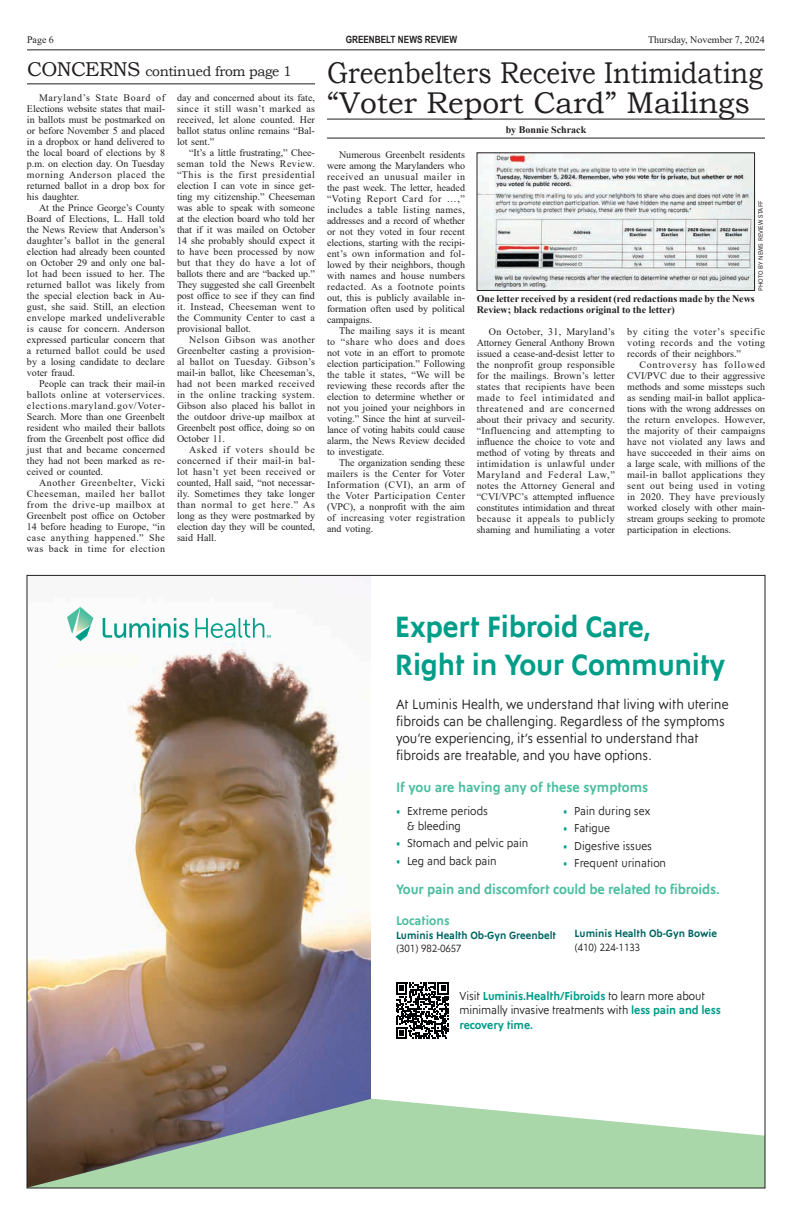
<style>
.page{position:relative;width:792px;height:1224px;background:#fff}
.page>*{position:absolute;margin:0;border:0;box-sizing:border-box;transform-origin:0 0}
.t1{font:30px/30px "Bookman Old Style";color:#231f20;scale:.88 1}
.t2{font:700 29.8px/38.1px "Ysans Pro";letter-spacing:-.01em;color:#009d89;scale:.94 1}
.t3{font:13.9px "Bookman Old Style";letter-spacing:-.03em;color:#231f20}
.t4{font:13.8px/17px "Ysans Std";color:#231f20;scale:.94 1}
.t5{font:700 13.8px "Ysans Std";letter-spacing:-.01em;color:#4cbea0;scale:.94 1}
.t6{font:700 12.8px "Ysans Std";color:#4cbea0;scale:.94 1}
.t7{font:11.7px/14.9px "Ysans Std";color:#231f20;scale:.94 1}
.t8{font:700 10.6px "Ysans Std";color:#006663;scale:.94 1}
.t9{font:10.6px "Ysans Std";color:#231f20;scale:.94 1}
.t10{font:10px/11px "Times New Roman";color:#231f20;text-align:justify}
.t11{font:700 10px/11px "Times New Roman";color:#231f20}
.t12{font:700 10px "Arial Narrow";color:#231f20}
.t13{font:6px "Adelle Sans";color:#231f20}
.s1{font-size:20px}
.s2{color:#009d89}
.s3{font-weight:700;color:#009d89}
</style>
<div class="page">
<hr style="left:27px;top:49px;width:738px;height:1px;background:#231f20">
<img style="left:28px;top:577px;width:344px;height:522px">
<svg style="left:28px;top:1099px;width:736px;height:87px;background:#a1ba9d"></svg>
<svg style="left:396px;top:983px;width:53px;height:56px"></svg>
<svg style="left:67px;top:607px;width:204px;height:34px"></svg>
<hr style="left:27px;top:83px;width:288px;height:1px;background:#231f20">
<hr style="left:327px;top:119px;width:438px;height:1px;background:#231f20">
<hr style="left:327px;top:138px;width:438px;height:1px;background:#231f20">
<img style="left:479px;top:155px;width:274px;height:134px">
<div style="left:477px;top:153px;width:278px;height:138px;border:1px solid #231f20"></div>
<p class="t10" style="left:27px;top:34px;width:28px">Page 6</p>
<p class="t12" style="left:346px;top:32px;width:113px">GREENBELT NEWS REVIEW</p>
<p class="t10" style="left:648px;top:34px;width:118px">Thursday, November 7, 2024</p>
<h3 class="t3" style="left:27px;top:62px;width:266px"><span class="s1">CONCERNS</span> continued from page 1</h3>
<p class="t10" style="left:27px;top:91px;width:140px;text-indent:12px">Maryland’s State Board of Elections website states that mail&shy;in ballots must be postmarked on or before November 5 and placed in a dropbox or hand delivered to the local board of elections by 8 p.m. on election day. On Tuesday morning Anderson placed the returned ballot in a drop box for his daughter.</p>
<p class="t10" style="left:27px;top:201px;width:140px;text-indent:12px">At the Prince George’s County Board of Elections, L. Hall told the News Review that Anderson’s daughter’s ballot in the general election had already been counted on October 29 and only one bal&shy;lot had been issued to her. The returned ballot was likely from the special election back in Au&shy;gust, she said. Still, an election envelope marked undeliverable is cause for concern. Anderson expressed particular concern that a returned ballot could be used by a losing candidate to declare voter fraud.</p>
<p class="t10" style="left:27px;top:377px;width:140px;text-indent:12px">People can track their mail-in ballots online at voterservices. elections.maryland.gov/Voter-Search. More than one Greenbelt resident who mailed their ballots from the Greenbelt post office did just that and became concerned they had not been marked as re&shy;ceived or counted.</p>
<p class="t10" style="left:27px;top:476px;width:140px;text-indent:12px">Another Greenbelter, Vicki Cheeseman, mailed her ballot from the drive-up mailbox at Greenbelt post office on October 14 before heading to Europe, “in case anything happened.” She was back in time for election</p>
<p class="t10" style="left:177px;top:91px;width:140px">day and concerned about its fate, since it still wasn’t marked as received, let alone counted. Her ballot status online remains “Bal&shy;lot sent.”</p>
<p class="t10" style="left:177px;top:146px;width:140px;text-indent:12px">“It’s a little frustrating,” Chee&shy;seman told the News Review. “This is the first presidential election I can vote in since get&shy;ting my citizenship.” Cheeseman was able to speak with someone at the election board who told her that if it was mailed on October 14 she probably should expect it to have been processed by now but that they do have a lot of ballots there and are “backed up.” They suggested she call Greenbelt post office to see if they can find it. Instead, Cheeseman went to the Community Center to cast a provisional ballot.</p>
<p class="t10" style="left:177px;top:333px;width:140px;text-indent:12px">Nelson Gibson was another Greenbelter casting a provision&shy;al ballot on Tuesday. Gibson’s mail-in ballot, like Cheeseman’s, had not been marked received in the online tracking system.<br>Gibson also placed his ballot in the outdoor drive-up mailbox at Greenbelt post office, doing so on October 11.</p>
<p class="t10" style="left:177px;top:443px;width:140px;text-indent:12px">Asked if voters should be concerned if their mail-in bal&shy;lot hasn’t yet been received or counted, Hall said, “not necessar&shy;ily. Sometimes they take longer than normal to get here.” As long as they were postmarked by election day they will be counted, said Hall.</p>
<h1 class="t1" style="left:327px;top:58px;width:496px">Greenbelters Receive Intimidating “Voter Report Card” Mailings</h1>
<p class="t11" style="left:506px;top:124px;width:82px">by Bonnie Schrack</p>
<p class="t10" style="left:327px;top:149px;width:140px;text-indent:12px">Numerous Greenbelt residents were among the Marylanders who received an unusual mailer in the past week. The letter, headed “Voting Report Card for …,” includes a table listing names, addresses and a record of whether or not they voted in four recent elections, starting with the recipi&shy;ent’s own information and fol&shy;lowed by their neighbors, though with names and house numbers redacted. As a footnote points out, this is publicly available in&shy;formation often used by political campaigns.</p>
<p class="t10" style="left:327px;top:325px;width:140px;text-indent:12px">The mailing says it is meant to “share who does and does not vote in an effort to promote election participation.” Following the table it states, “We will be reviewing these records after the election to determine whether or not you joined your neighbors in voting.” Since the hint at surveil&shy;lance of voting habits could cause alarm, the News Review decided to investigate.</p>
<p class="t10" style="left:327px;top:457px;width:140px;text-indent:12px">The organization sending these mailers is the Center for Voter Information (CVI), an arm of the Voter Participation Center (VPC), a nonprofit with the aim of increasing voter registration and voting.</p>
<p class="t13" style="left:756px;top:291px;width:91px;rotate:-90deg">PHOTO BY NEWS REVIEW STAFF</p>
<p class="t11" style="left:477px;top:293px;width:280px">One letter received by a resident (red redactions made by the News<br>Review; black redactions original to the letter)</p>
<p class="t10" style="left:477px;top:326px;width:140px;text-indent:12px">On October, 31, Maryland’s Attorney General Anthony Brown issued a cease-and-desist letter to the nonprofit group responsible for the mailings. Brown’s letter states that recipients have been made to feel intimidated and threatened and are concerned about their privacy and security. “Influencing and attempting to influence the choice to vote and method of voting by threats and intimidation is unlawful under Maryland and Federal Law,” notes the Attorney General and “CVI/VPC’s attempted influence constitutes intimidation and threat because it appeals to publicly shaming and humiliating a voter</p>
<p class="t10" style="left:627px;top:326px;width:140px">by citing the voter’s specific voting records and the voting records of their neighbors.”</p>
<p class="t10" style="left:627px;top:359px;width:140px;text-indent:12px">Controversy has followed CVI/PVC due to their aggressive methods and some missteps such as sending mail-in ballot applica&shy;tions with the wrong addresses on the return envelopes. However, the majority of their campaigns have not violated any laws and have succeeded in their aims on a large scale, with millions of the mail-in ballot applications they sent out being used in voting in 2020. They have previously worked closely with other main&shy;stream groups seeking to promote participation in elections.</p>
<h2 class="t2" style="left:395px;top:607px;width:353px">Expert Fibroid Care,<br>Right in Your Community</h2>
<h3 class="t4" style="left:396px;top:696px;width:355px">At Luminis Health, we understand that living with uterine fibroids can be challenging. Regardless of the symptoms you’re experiencing, it’s essential to understand that fibroids are treatable, and you have options.</h3>
<h3 class="t5" style="left:396px;top:779px;width:270px">If you are having any of these symptoms</h3>
<p class="t7" style="left:407px;top:804px;width:88px;text-indent:-11px"><span class="s2">•</span> Extreme periods &amp; bleeding</p>
<p class="t7" style="left:396px;top:836px;width:142px"><span class="s2">•</span> Stomach and pelvic pain</p>
<p class="t7" style="left:396px;top:853px;width:109px"><span class="s2">•</span> Leg and back pain</p>
<p class="t7" style="left:563px;top:804px;width:94px"><span class="s2">•</span> Pain during sex</p>
<p class="t7" style="left:563px;top:821px;width:51px"><span class="s2">•</span> Fatigue</p>
<p class="t7" style="left:563px;top:839px;width:96px"><span class="s2">•</span> Digestive issues</p>
<p class="t7" style="left:563px;top:856px;width:111px"><span class="s2">•</span> Frequent urination</p>
<h3 class="t5" style="left:396px;top:882px;width:346px">Your pain and discomfort could be related to fibroids.</h3>
<p class="t6" style="left:396px;top:913px;width:59px">Locations</p>
<p class="t8" style="left:396px;top:929px;width:172px">Luminis Health Ob-Gyn Greenbelt</p>
<p class="t9" style="left:396px;top:943px;width:71px">(301) 982-0657</p>
<p class="t8" style="left:575px;top:928px;width:153px">Luminis Health Ob-Gyn Bowie</p>
<p class="t9" style="left:575px;top:942px;width:71px">(410) 224-1133</p>
<p class="t7" style="left:459px;top:989px;width:280px">Visit <span class="s3">Luminis.Health/Fibroids</span> to learn more about minimally invasive treatments with <span class="s3">less pain and less recovery time.</span></p>
</div>
